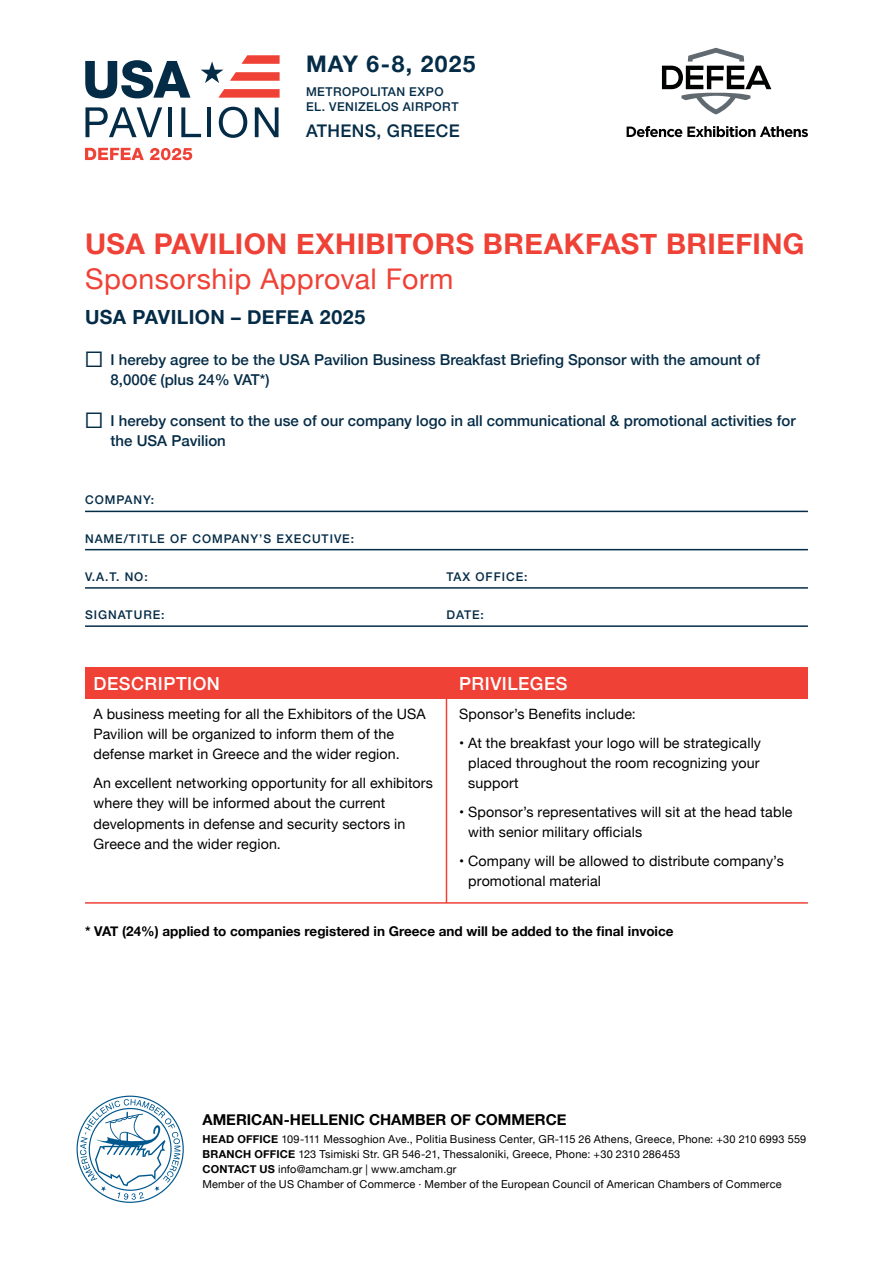
<style>
.page{position:relative;width:893px;height:1263px;background:#fff}
.page>*{position:absolute;margin:0;border:0;box-sizing:border-box;transform-origin:0 0}
.t1{font:700 28.5px "Helvetica Neue";letter-spacing:.015em;color:#ef4136}
.t2{font:28.5px "Helvetica Neue";letter-spacing:.02em;color:#ef4136}
.t3{font:700 22.8px "Helvetica Neue";letter-spacing:.055em;color:#052c47}
.t4{font:700 19.5px "Helvetica Neue";letter-spacing:.02em;color:#052c47}
.t5{font:500 18px "Helvetica Neue";letter-spacing:.03em;color:#fff}
.t6{font:500 17.4px "Helvetica Neue";letter-spacing:.02em;color:#052c47}
.t7{font:500 15px/20.2px "Helvetica Neue";color:#052c47}
.t8{font:700 15px "Helvetica Neue";color:#000}
.t9{font:14.25px/20.2px "Helvetica Neue";letter-spacing:.01em;color:#000}
.t10{font:700 13.5px "Helvetica Neue";color:#000}
.t11{font:500 12.15px/14.5px "Helvetica Neue";letter-spacing:.035em;color:#052c47}
.t12{font:500 12px "Helvetica Neue";letter-spacing:.08em;color:#052c47}
.t13{font:10.95px/15px "Helvetica Neue";letter-spacing:.02em;color:#000}
.s1{font-family:"Proxima Nova";font-weight:400;font-size:27px}
.s2{font-weight:700}
</style>
<div class="page">
<hr style="left:85px;top:511px;width:723px;height:1px;background:#052c47">
<hr style="left:85px;top:549px;width:723px;height:1px;background:#052c47">
<hr style="left:85px;top:587px;width:723px;height:2px;background:#052c47">
<hr style="left:85px;top:625px;width:723px;height:2px;background:#052c47">
<div style="left:85px;top:668px;width:723px;height:31px;background:#ef4136"></div>
<hr style="left:85px;top:902px;width:723px;height:2px;background:#ef4136">
<hr style="left:446px;top:675px;width:1px;height:228px;background:#ef4136">
<svg style="left:77px;top:1095px;width:107px;height:108px"></svg>
<svg style="left:85px;top:60px;width:105px;height:38px"></svg>
<svg style="left:85px;top:107px;width:77px;height:30px"></svg>
<hr style="left:168px;top:107px;width:4px;height:30px;background:#052c47">
<svg style="left:181px;top:107px;width:20px;height:30px"></svg>
<hr style="left:207px;top:107px;width:4px;height:30px;background:#052c47">
<svg style="left:219px;top:107px;width:28px;height:31px"></svg>
<svg style="left:255px;top:107px;width:24px;height:30px"></svg>
<svg style="left:201px;top:61px;width:22px;height:22px"></svg>
<svg style="left:241px;top:55px;width:39px;height:9px"></svg>
<svg style="left:218px;top:89px;width:62px;height:9px"></svg>
<svg style="left:230px;top:72px;width:50px;height:9px"></svg>
<svg style="left:85px;top:148px;width:59px;height:12px"></svg>
<svg style="left:150px;top:148px;width:42px;height:12px"></svg>
<svg style="left:627px;top:126px;width:181px;height:11px"></svg>
<svg style="left:662px;top:48px;width:109px;height:67px"></svg>
<h2 class="t3" style="left:306px;top:46px;width:171px">MAY 6-8, 2025</h2>
<p class="t11" style="left:306px;top:84px;width:154px">METROPOLITAN EXPO<br>EL. VENIZELOS AIRPORT</p>
<p class="t6" style="left:306px;top:117px;width:155px">ATHENS, GREECE</p>
<h1 class="t1" style="left:85px;top:222px;width:721px">USA PAVILION EXHIBITORS BREAKFAST BRIEFING</h1>
<h1 class="t2" style="left:85px;top:259px;width:370px">Sponsorship Approval Form</h1>
<h3 class="t4" style="left:85px;top:302px;width:282px">USA PAVILION – DEFEA 2025</h3>
<p class="t7" style="left:111px;top:348px;width:651px;text-indent:-26px"><span class="s1">☐</span> I hereby agree to be the USA Pavilion Business Breakfast Briefing Sponsor with the amount of<br>8,000€ (plus 24% VAT*)</p>
<p class="t7" style="left:111px;top:409px;width:687px;text-indent:-26px"><span class="s1">☐</span> I hereby consent to the use of our company logo in all communicational &amp; promotional activities for the USA Pavilion</p>
<p class="t12" style="left:85px;top:490px;width:70px">COMPANY:</p>
<p class="t12" style="left:85px;top:529px;width:271px">NAME/TITLE OF COMPANY’S EXECUTIVE:</p>
<p class="t12" style="left:85px;top:567px;width:64px">V.A.T. NO:</p>
<p class="t12" style="left:447px;top:567px;width:82px">TAX OFFICE:</p>
<p class="t12" style="left:85px;top:605px;width:81px">SIGNATURE:</p>
<p class="t12" style="left:447px;top:605px;width:39px">DATE:</p>
<p class="t5" style="left:459px;top:669px;width:110px">PRIVILEGES</p>
<p class="t9" style="left:459px;top:704px;width:178px">Sponsor’s Benefits include:</p>
<p class="t9" style="left:468px;top:733px;width:294px;text-align:justify;text-indent:-9px">• At the breakfast your logo will be strategically placed throughout the room recognizing your support</p>
<p class="t9" style="left:468px;top:802px;width:326px;text-indent:-9px">• Sponsor’s representatives will sit at the head table with senior military officials</p>
<p class="t9" style="left:468px;top:851px;width:317px;text-indent:-9px">• Company will be allowed to distribute company’s promotional material</p>
<p class="t10" style="left:85px;top:920px;width:590px">* VAT (24%) applied to companies registered in Greece and will be added to the final invoice</p>
<p class="t5" style="left:94px;top:669px;width:128px">DESCRIPTION</p>
<p class="t9" style="left:94px;top:704px;width:334px">A business meeting for all the Exhibitors of the USA<br>Pavilion will be organized to inform them of the defense market in Greece and the wider region.</p>
<p class="t9" style="left:94px;top:774px;width:341px">An excellent networking opportunity for all exhibitors where they will be informed about the current developments in defense and security sectors in Greece and the wider region.</p>
<p class="t8" style="left:202px;top:1107px;width:366px">AMERICAN-HELLENIC CHAMBER OF COMMERCE</p>
<p class="t13" style="left:202px;top:1132px;width:605px"><span class="s2">HEAD OFFICE</span> 109-111 Messoghion Ave., Politia Business Center, GR-115 26 Athens, Greece, Phone: +30 210 6993 559<br><span class="s2">BRANCH OFFICE</span> 123 Tsimiski Str. GR 546-21, Thessaloniki, Greece, Phone: +30 2310 286453<br><span class="s2">CONTACT US</span> info@amcham.gr | www.amcham.gr<br>Member of the US Chamber of Commerce ∙ Member of the European Council of American Chambers of Commerce</p>
</div>
